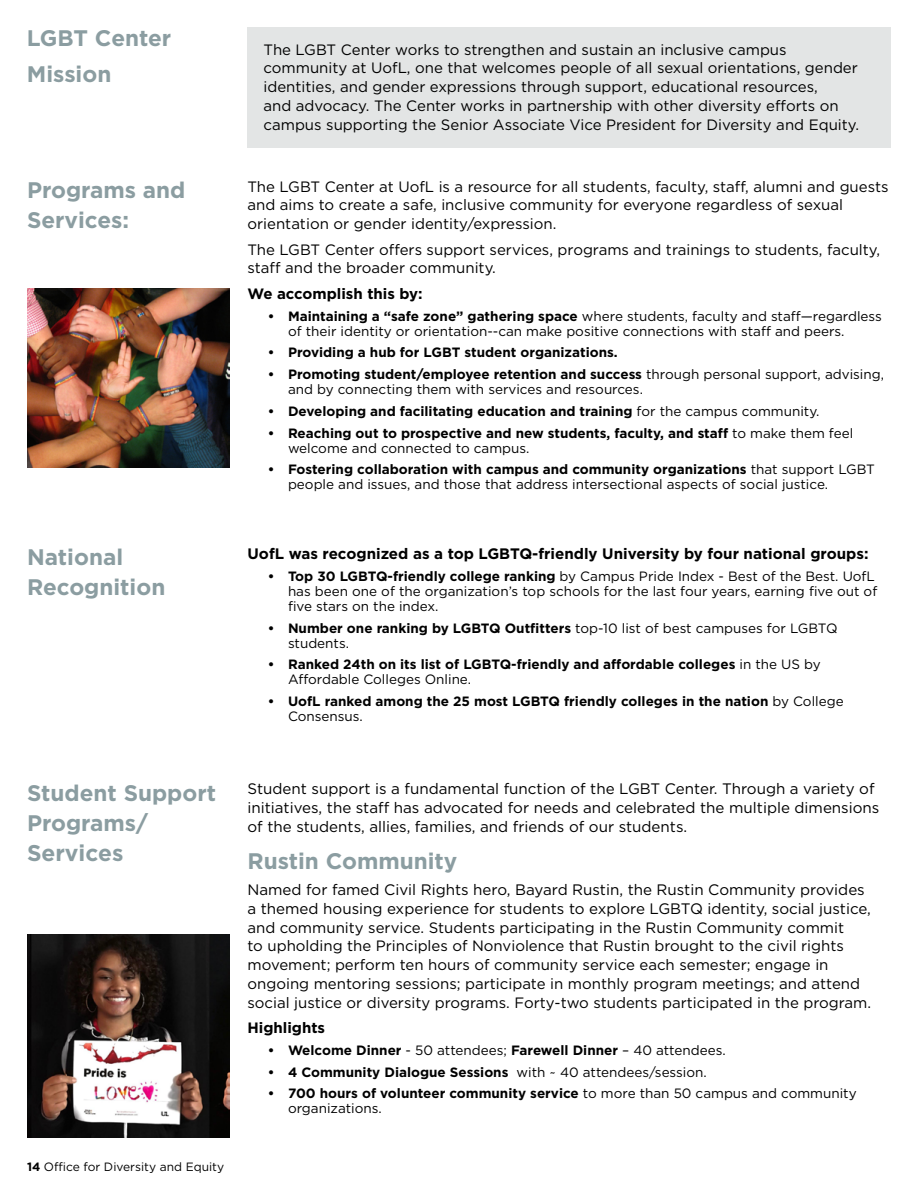
<style>
.page{position:relative;width:918px;height:1188px;background:#fff}
.page>*{position:absolute;margin:0;border:0;box-sizing:border-box;transform-origin:0 0}
.Heading_1{font:700 22.65px "Gotham HTF";color:#8b9da1}
.Heading_1-2{font:700 22.5px/30px "Gotham HTF";color:#8b9da1}
.body{font:15.15px/18.9px "Gotham HTF";color:#000}
.body-2{font:700 15.15px "Gotham HTF";color:#000}
.body-3{font:15px/18.8px "Gotham HTF";color:#000}
.Subhead_2{font:700 15px "Gotham HTF";color:#000}
.t1{font:13.5px/15px "Gotham HTF";color:#000}
.t2{font:700 13.5px/15px "Gotham HTF";color:#000}
.body-4{font:12px "Gotham HTF";color:#000}
.s1{font-weight:700}
.s2{font-weight:400}
</style>
<div class="page">
<div style="left:248px;top:27px;width:643px;height:121px;background:#e3e5e5"></div>
<img style="left:27px;top:288px;width:203px;height:179px">
<img style="left:27px;top:935px;width:203px;height:202px">
<p class="Heading_1-2" style="left:27px;top:22px;width:146px">LGBT Center</p>
<p class="Heading_1-2" style="left:27px;top:59px;width:86px">Mission</p>
<p class="body-3" style="left:264px;top:40px;width:597px">The LGBT Center works to strengthen and sustain an inclusive campus community at UofL, one that welcomes people of all sexual orientations, gender identities, and gender expressions through support, educational resources,<br>and advocacy. The Center works in partnership with other diversity efforts on campus supporting the Senior Associate Vice President for Diversity and Equity.</p>
<p class="Heading_1-2" style="left:27px;top:174px;width:160px">Programs and<br>Services:</p>
<p class="body-3" style="left:248px;top:177px;width:643px">The LGBT Center at UofL is a resource for all students, faculty, staff, alumni and guests and aims to create a safe, inclusive community for everyone regardless of sexual orientation or gender identity/expression.</p>
<p class="body-3" style="left:248px;top:240px;width:634px">The LGBT Center offers support services, programs and trainings to students, faculty, staff and the broader community.</p>
<p class="Subhead_2" style="left:248px;top:285px;width:177px">We accomplish this by:</p>
<p class="t1" style="left:288px;top:308px;width:595px;text-indent:-20px"><span class="s1">• Maintaining a “safe zone” gathering space</span> where students, faculty and staff—regardless of their identity or orientation--can make positive connections with staff and peers.</p>
<p class="t2" style="left:268px;top:345px;width:352px">• Providing a hub for LGBT student organizations.</p>
<p class="t1" style="left:288px;top:367px;width:598px;text-indent:-20px"><span class="s1">• Promoting student/employee retention and success</span> through personal support, advising, and by connecting them with services and resources.</p>
<p class="t2" style="left:268px;top:403px;width:553px">• Developing and facilitating education and training <span class="s2">for the campus community.</span></p>
<p class="t2" style="left:288px;top:425px;width:567px;text-indent:-20px">• Reaching out to prospective and new students, faculty, and staff <span class="s2">to make them feel welcome and connected to campus.</span></p>
<p class="t1" style="left:288px;top:462px;width:589px;text-indent:-20px"><span class="s1">• Fostering collaboration with campus and community organizations</span> that support LGBT people and issues, and those that address intersectional aspects of social justice.</p>
<p class="Heading_1-2" style="left:27px;top:542px;width:140px">National<br>Recognition</p>
<p class="body-2" style="left:248px;top:545px;width:623px">UofL was recognized as a top LGBTQ-friendly University by four national groups:</p>
<p class="t1" style="left:288px;top:568px;width:591px;text-indent:-20px"><span class="s1">• Top 30 LGBTQ-friendly college ranking</span> by Campus Pride Index - Best of the Best. UofL has been one of the organization’s top schools for the last four years, earning five out of five stars on the index.</p>
<p class="t1" style="left:288px;top:620px;width:551px;text-indent:-20px"><span class="s1">• Number one ranking by LGBTQ Outfitters</span> top-10 list of best campuses for LGBTQ students.</p>
<p class="t2" style="left:288px;top:657px;width:534px;text-indent:-20px">• Ranked 24th on its list of LGBTQ-friendly and affordable colleges <span class="s2">in the US by<br>Affordable Colleges Online.</span></p>
<p class="t2" style="left:288px;top:694px;width:557px;text-indent:-20px">• UofL ranked among the 25 most LGBTQ friendly colleges in the nation <span class="s2">by College<br>Consensus.</span></p>
<p class="Heading_1-2" style="left:27px;top:777px;width:191px">Student Support<br>Programs/</p>
<p class="Heading_1" style="left:27px;top:840px;width:98px">Services</p>
<p class="body-4" style="left:27px;top:1160px;width:199px"><span class="s1">14</span> Office for Diversity and Equity</p>
<p class="body" style="left:248px;top:779px;width:634px">Student support is a fundamental function of the LGBT Center. Through a variety of initiatives, the staff has advocated for needs and celebrated the multiple dimensions of the students, allies, families, and friends of our students.</p>
<p class="Heading_1-2" style="left:248px;top:846px;width:211px">Rustin Community</p>
<p class="body" style="left:248px;top:880px;width:625px">Named for famed Civil Rights hero, Bayard Rustin, the Rustin Community provides a themed housing experience for students to explore LGBTQ identity, social justice,</p>
<p class="body-3" style="left:248px;top:918px;width:625px">and community service. Students participating in the Rustin Community commit<br>to upholding the Principles of Nonviolence that Rustin brought to the civil rights movement; perform ten hours of community service each semester; engage in ongoing mentoring sessions; participate in monthly program meetings; and attend social justice or diversity programs. Forty-two students participated in the program.</p>
<p class="Subhead_2" style="left:248px;top:1019px;width:79px">Highlights</p>
<p class="t2" style="left:268px;top:1042px;width:460px">• Welcome Dinner <span class="s2">- 50 attendees;</span> Farewell Dinner <span class="s2">– 40 attendees.</span></p>
<p class="t2" style="left:268px;top:1064px;width:441px">• 4 Community Dialogue Sessions <span class="s2">with ~ 40 attendees/session.</span></p>
<p class="t1" style="left:288px;top:1086px;width:570px;text-indent:-20px"><span class="s1">• 700 hours of volunteer community service</span> to more than 50 campus and community organizations.</p>
</div>
